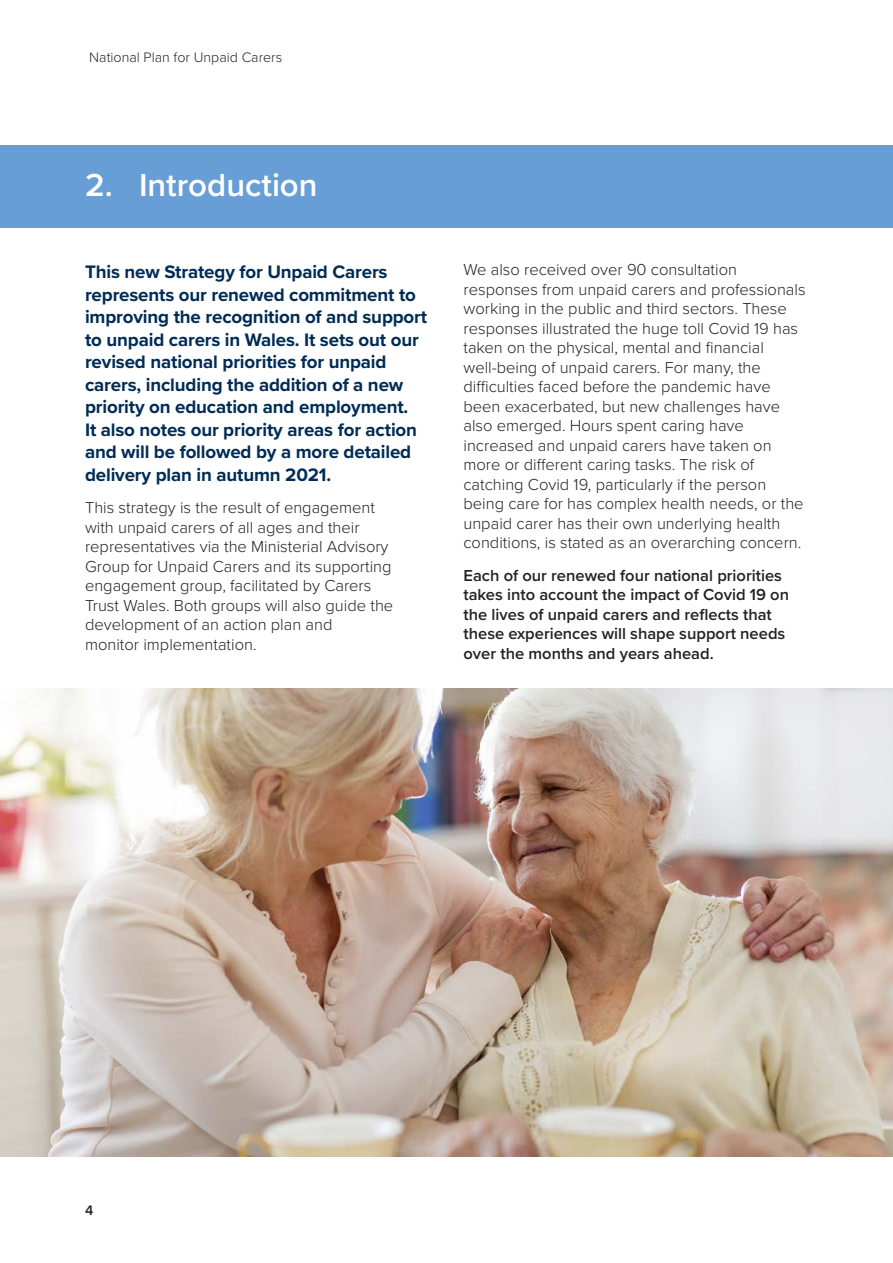
<style>
.page{position:relative;width:893px;height:1263px;background:#fff}
.page>*{position:absolute;margin:0;border:0;box-sizing:border-box;transform-origin:0 0}
.Heading{font:600 33px "Proxima Nova";color:#fff}
.Intro_text{font:700 18.75px/22.5px "Proxima Nova";letter-spacing:-.01em;color:#002c55}
.Body_text{font:300 16.5px/19.5px "Proxima Nova";color:#222221}
.Body_text-2{font:600 16.5px/19.6px "Proxima Nova";color:#222221}
.t1{font:300 14.25px "Proxima Nova";color:#222221}
.t2{font:600 14.25px "Proxima Nova";color:#222221}
</style>
<div class="page">
<div style="left:0;top:145px;width:893px;height:82px;background:#689ed6"></div>
<img style="left:0;top:689px;width:893px;height:468px">
<p class="t1" style="left:89px;top:47px;width:195px">National Plan for Unpaid Carers</p>
<h2 class="Heading" style="left:85px;top:161px;width:234px">2. Introduction</h2>
<p class="Intro_text" style="left:85px;top:260px;width:344px">This new Strategy for Unpaid Carers represents our renewed commitment to improving the recognition of and support to unpaid carers in Wales. It sets out our revised national priorities for unpaid carers, including the addition of a new priority on education and employment.<br>It also notes our priority areas for action and will be followed by a more detailed delivery plan in autumn 2021.</p>
<p class="Body_text" style="left:85px;top:497px;width:310px">This strategy is the result of engagement with unpaid carers of all ages and their representatives via the Ministerial Advisory Group for Unpaid Carers and its supporting engagement group, facilitated by Carers Trust Wales. Both groups will also guide the development of an action plan and<br>monitor implementation.</p>
<p class="Body_text" style="left:463px;top:259px;width:344px">We also received over 90 consultation responses from unpaid carers and professionals working in the public and third sectors. These responses illustrated the huge toll Covid 19 has taken on the physical, mental and financial well-being of unpaid carers. For many, the difficulties faced before the pandemic have been exacerbated, but new challenges have also emerged. Hours spent caring have increased and unpaid carers have taken on more or different caring tasks. The risk of catching Covid 19, particularly if the person being care for has complex health needs, or the unpaid carer has their own underlying health conditions, is stated as an overarching concern.</p>
<p class="Body_text-2" style="left:463px;top:565px;width:327px">Each of our renewed four national priorities takes into account the impact of Covid 19 on the lives of unpaid carers and reflects that these experiences will shape support needs over the months and years ahead.</p>
<p class="t2" style="left:85px;top:1200px;width:10px">4</p>
</div>
